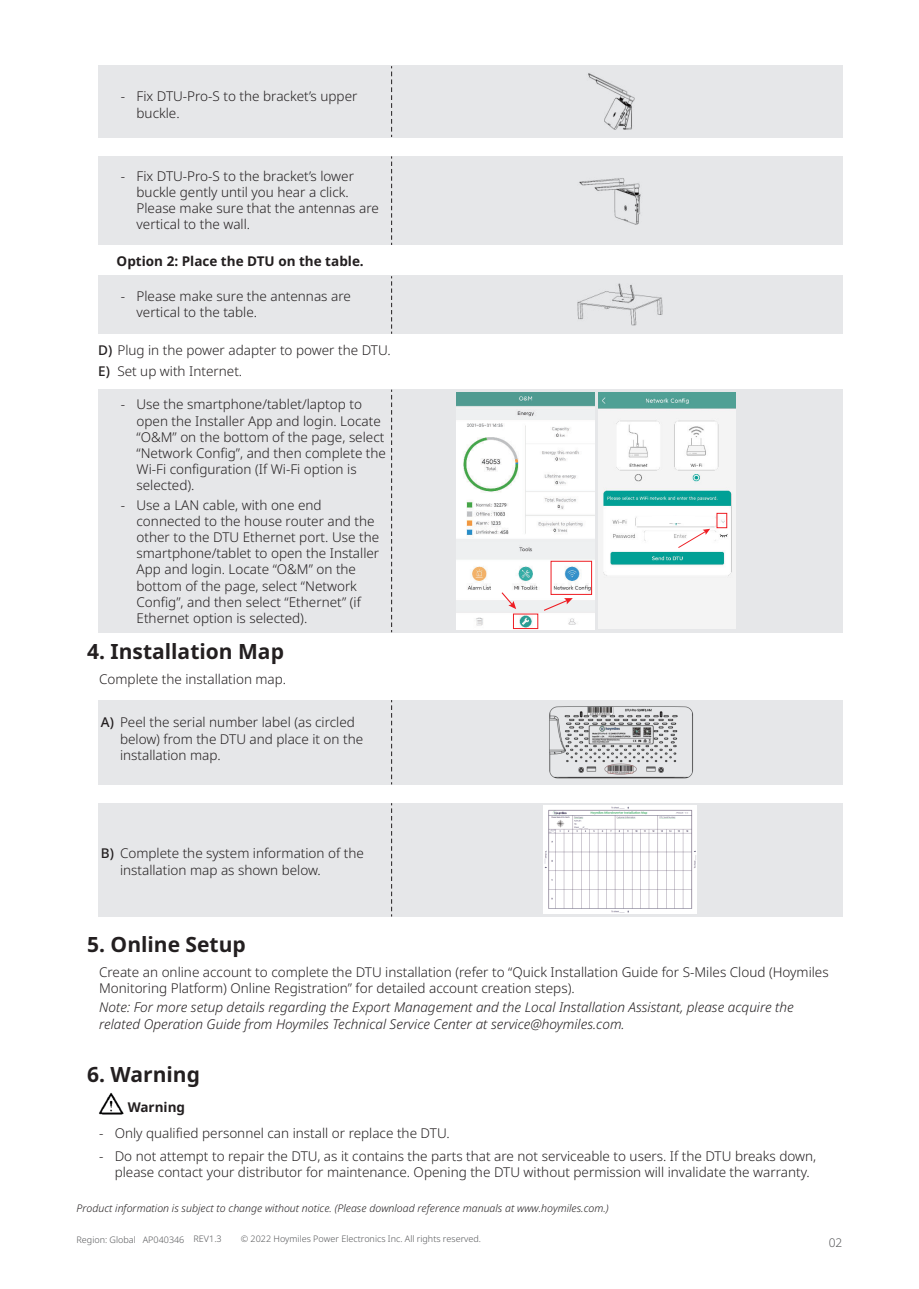
<style>
.page{position:relative;width:919px;height:1289px;background:#fff}
.page>*{position:absolute;margin:0;border:0;box-sizing:border-box;transform-origin:0 0}
.t1{font:700 21px "Noto Sans";color:#231f20}
.t2{font:300 13.5px/16.2px "Noto Sans";color:#231f20}
.t3{font:italic 300 13.5px/16.2px "Noto Sans";color:#231f20}
.t4{font:700 13.5px "Noto Sans";color:#231f20}
.t5{font:300 12px "Noto Sans";color:#57585a}
.t6{font:italic 300 10.5px "Noto Sans";color:#231f20}
.t7{font:300 9px "Noto Sans";color:#57585a}
.s1{font-weight:500}
</style>
<div class="page">
<div style="left:98px;top:65px;width:744px;height:73px;background:#e6e7e9"></div>
<div style="left:98px;top:700px;width:744px;height:84px;background:#e6e7e9"></div>
<svg style="left:391px;top:700px;width:1px;height:84px"></svg>
<div style="left:98px;top:803px;width:744px;height:113px;background:#e6e7e9"></div>
<svg style="left:391px;top:803px;width:1px;height:113px"></svg>
<div style="left:98px;top:156px;width:744px;height:89px;background:#e6e7e9"></div>
<svg style="left:391px;top:66px;width:1px;height:71px"></svg>
<svg style="left:391px;top:156px;width:1px;height:89px"></svg>
<div style="left:98px;top:389px;width:744px;height:243px;background:#e6e7e9"></div>
<svg style="left:391px;top:389px;width:1px;height:243px"></svg>
<div style="left:98px;top:275px;width:744px;height:59px;background:#e6e7e9"></div>
<svg style="left:391px;top:276px;width:1px;height:58px"></svg>
<img style="left:99px;top:1093px;width:25px;height:22px">
<img style="left:588px;top:73px;width:47px;height:57px">
<img style="left:579px;top:178px;width:62px;height:46px">
<img style="left:577px;top:283px;width:85px;height:42px">
<img style="left:549px;top:706px;width:144px;height:72px">
<img style="left:457px;top:393px;width:137px;height:236px">
<div style="left:550px;top:561px;width:42px;height:33px;border:1px solid #ee1d23"></div>
<svg style="left:501px;top:592px;width:15px;height:17px"></svg>
<svg style="left:544px;top:598px;width:28px;height:13px"></svg>
<div style="left:513px;top:613px;width:25px;height:16px;border:1px solid #ee1d23"></div>
<img style="left:543px;top:805px;width:153px;height:108px">
<img style="left:598px;top:393px;width:137px;height:236px">
<div style="left:652px;top:516px;width:42px;height:6px;background:#fff"></div>
<svg style="left:678px;top:528px;width:32px;height:20px"></svg>
<div style="left:716px;top:513px;width:11px;height:15px;border:1px solid #ee1d23"></div>
<p class="t2" style="left:136px;top:90px;width:222px;text-indent:-16px">- Fix DTU-Pro-S to the bracket’s upper buckle.</p>
<p class="t2" style="left:136px;top:169px;width:244px;text-indent:-16px">- Fix DTU-Pro-S to the bracket’s lower buckle gently until you hear a click.<br>Please make sure that the antennas are vertical to the wall.</p>
<p class="t4" style="left:117px;top:255px;width:249px">Option 2: Place the DTU on the table.</p>
<p class="t2" style="left:136px;top:289px;width:216px;text-indent:-16px">- Please make sure the antennas are vertical to the table.</p>
<p class="t2" style="left:98px;top:341px;width:294px;line-height:20.7px"><span class="s1">D)</span> Plug in the power adapter to power the DTU.<br><span class="s1">E)</span> Set up with Internet.</p>
<p class="t2" style="left:136px;top:398px;width:251px;text-indent:-16px">- Use the smartphone/tablet/laptop to open the Installer App and login. Locate “O&amp;M” on the bottom of the page, select “Network Config”, and then complete the Wi-Fi configuration (If Wi-Fi option is selected).</p>
<p class="t2" style="left:136px;top:498px;width:244px;text-indent:-16px">- Use a LAN cable, with one end connected to the house router and the other to the DTU Ethernet port. Use the smartphone/tablet to open the Installer App and login. Locate “O&amp;M” on the bottom of the page, select “Network Config”, and then select “Ethernet” (if Ethernet option is selected).</p>
<h1 class="t1" style="left:87px;top:643px;width:198px">4. Installation Map</h1>
<p class="t2" style="left:99px;top:672px;width:189px">Complete the installation map.</p>
<p class="t2" style="left:120px;top:715px;width:245px;text-indent:-19px"><span class="s1">A)</span> Peel the serial number label (as circled below) from the DTU and place it on the installation map.</p>
<p class="t2" style="left:120px;top:846px;width:245px;text-indent:-19px"><span class="s1">B)</span> Complete the system information of the installation map as shown below.</p>
<h1 class="t1" style="left:87px;top:935px;width:160px">5. Online Setup</h1>
<p class="t2" style="left:99px;top:965px;width:731px">Create an online account to complete the DTU installation (refer to “Quick Installation Guide for S-Miles Cloud (Hoymiles<br>Monitoring Platform) Online Registration” for detailed account creation steps).</p>
<p class="t3" style="left:99px;top:1000px;width:696px">Note: For more setup details regarding the Export Management and the Local Installation Assistant, please acquire the related Operation Guide from Hoymiles Technical Service Center at service@hoymiles.com.</p>
<h1 class="t1" style="left:87px;top:1065px;width:114px">6. Warning</h1>
<p class="t4" style="left:128px;top:1101px;width:59px">Warning</p>
<p class="t2" style="left:99px;top:1126px;width:352px">- Only qualified personnel can install or replace the DTU.</p>
<p class="t2" style="left:115px;top:1148px;width:703px;text-indent:-16px">- Do not attempt to repair the DTU, as it contains the parts that are not serviceable to users. If the DTU breaks down, please contact your distributor for maintenance. Opening the DTU without permission will invalidate the warranty.</p>
<p class="t6" style="left:77px;top:1204px;width:533px">Product information is subject to change without notice. (Please download reference manuals at www.hoymiles.com.)</p>
<p class="t7" style="left:77px;top:1235px;width:147px">Region: Global AP040346 REV1.3</p>
<p class="t7" style="left:241px;top:1234px;width:242px">© 2022 Hoymiles Power Electronics Inc. All rights reserved.</p>
<p class="t5" style="left:828px;top:1237px;width:15px">02</p>
</div>
